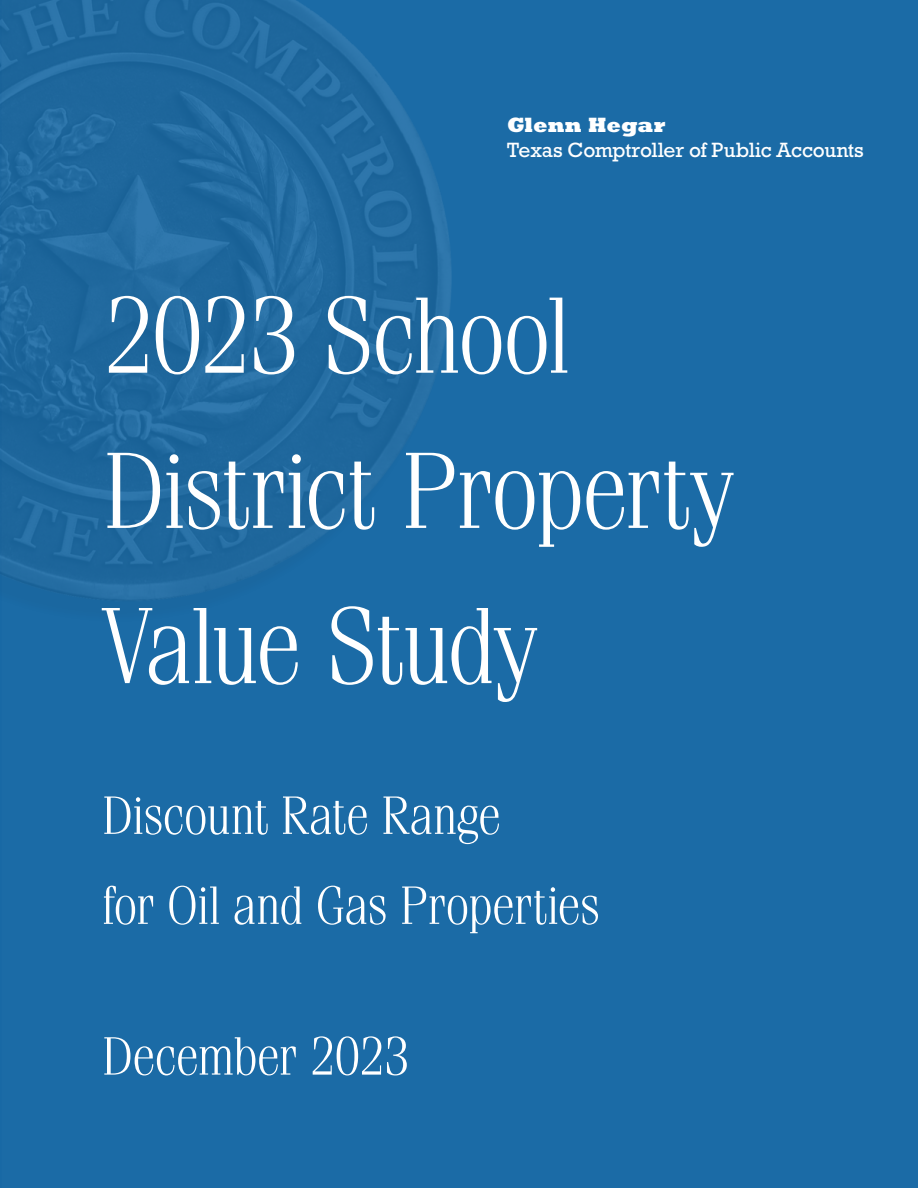
<style>
.page{position:relative;width:918px;height:1188px;background:#1b6ba6}
.page>*{position:absolute;margin:0;border:0;box-sizing:border-box;transform-origin:0 0}
.Cover_2__Title{font:300 108.6px/155.2px "Fenice Pro ITC";letter-spacing:-.045em;color:#fff;scale:.95 1}
.Cover_3__SubTitle{font:300 54px/90px "Fenice Pro ITC";letter-spacing:-.03em;color:#fff;scale:.95 1}
.Cover_5__Texas_Comp{font:21px "Rockwell Std";letter-spacing:-.01em;color:#fff}
.Cover_4__Glenn_Hegar{font:800 21px "Rockwell Std";color:#fff}
</style>
<div class="page">
<img style="left:0;top:0;width:467px;height:622px">
<p class="Cover_4__Glenn_Hegar" style="left:507px;top:111px;width:160px">Glenn Hegar</p>
<p class="Cover_5__Texas_Comp" style="left:507px;top:138px;width:358px">Texas Comptroller of Public Accounts</p>
<h1 class="Cover_2__Title" style="left:101px;top:257px;width:668px">2023 School<br>District Property<br>Value Study</h1>
<h2 class="Cover_3__SubTitle" style="left:101px;top:770px;width:527px">Discount Rate Range<br>for Oil and Gas Properties</h2>
<h2 class="Cover_3__SubTitle" style="left:101px;top:1011px;width:326px">December 2023</h2>
</div>
